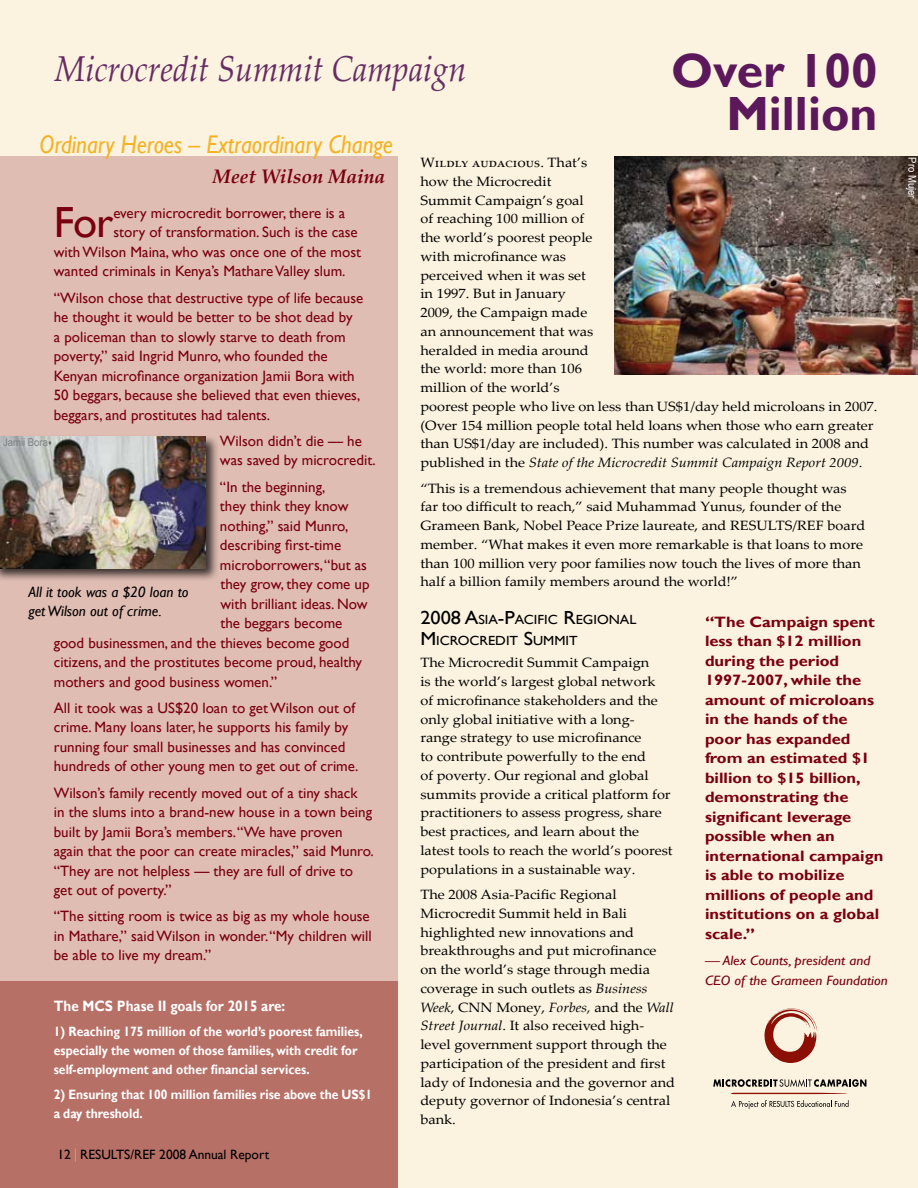
<style>
.page{position:relative;width:918px;height:1188px;background:#fbf2df}
.page>*{position:absolute;margin:0;border:0;box-sizing:border-box;transform-origin:0 0}
.t1{font:700 48px/42.8px "Gill Sans";color:#5b185a;text-align:right}
.t2{font:43.65px "Gill Sans";color:#79000e}
.t3{font:italic 36px "Palatino Linotype";color:#662d65;scale:.9 1}
.t4{font:italic 25.5px "Gill Sans";color:#f4b223;scale:.9 1}
.t5{font:italic 700 19.5px "Palatino Linotype";color:#79000e}
.t6{font:15px/19.5px "Gill Sans";color:#79000e}
.t7{font:700 15px/19.5px "Gill Sans";color:#79000e;scale:1.1 1}
.t8{font:italic 15px/19.5px "Gill Sans";color:#000}
.t9{font:700 15px "Gill Sans";color:#fff;scale:.9 1}
.t10{font:13.5px/18.8px "Palatino Linotype";color:#000;scale:1.08 1}
.t11{font:700 13.5px/18.8px "Gill Sans";color:#fff;scale:.9 1}
.t12{font:italic 13.5px/19.5px "Gill Sans";color:#79000e;scale:1.1 1}
.t13{font:13.5px "Gill Sans";color:#000}
.t14{font:13.2px/21px "Gill Sans";color:#000;scale:1.08 1}
.t15{font:10.8px "Arial Narrow";color:#7e8082;scale:1.08 1}
.t16{font:10.8px "Arial Narrow";color:#fff;scale:1.08 1}
.s1{font-size:19.5px;color:#f4b223}
.s2{font-style:italic}
.s3{font-size:18.9px}
</style>
<div class="page">
<div style="left:0;top:156px;width:397px;height:978px;background:#e0bdb3"></div>
<div style="left:0;top:982px;width:397px;height:206px;background:#b77066"></div>
<div style="left:0;top:434px;width:219px;height:148px;background:#000;opacity:.75"></div>
<img style="left:0;top:437px;width:206px;height:131px">
<img style="left:614px;top:156px;width:304px;height:219px">
<svg style="left:764px;top:1008px;width:54px;height:55px"></svg>
<svg style="left:730px;top:1093px;width:118px;height:1px"></svg>
<svg style="left:713px;top:1079px;width:153px;height:8px"></svg>
<svg style="left:731px;top:1100px;width:118px;height:9px"></svg>
<h3 class="t3" style="left:55px;top:43px;width:459px">Microcredit Summit Campaign</h3>
<h1 class="t1" style="left:671px;top:51px;width:208px">Over 100<br>Million</h1>
<h3 class="t4" style="left:39px;top:129px;width:394px">Ordinary Heroes – Extraordinary Change</h3>
<h3 class="t5" style="left:213px;top:163px;width:174px">Meet Wilson Maina</h3>
<h2 class="t2" style="left:54px;top:197px;width:61px">For</h2>
<p class="t6" style="left:113px;top:203px;width:233px">every microcredit borrower, there is a</p>
<p class="t6" style="left:113px;top:223px;width:246px">story of transformation. Such is the case</p>
<p class="t6" style="left:54px;top:242px;width:309px">with Wilson Maina, who was once one of the most</p>
<p class="t6" style="left:54px;top:262px;width:293px">wanted criminals in Kenya’s Mathare Valley slum.</p>
<p class="t6" style="left:54px;top:288px;width:311px">“Wilson chose that destructive type of life because he thought it would be better to be shot dead by<br>a policeman than to slowly starve to death from poverty,” said Ingrid Munro, who founded the Kenyan microfinance organization Jamii Bora with 50 beggars, because she believed that even thieves, beggars, and prostitutes had talents.</p>
<p class="t6" style="left:220px;top:431px;width:157px">Wilson didn’t die — he was saved by microcredit.</p>
<p class="t6" style="left:220px;top:477px;width:107px">“In the beginning,</p>
<p class="t6" style="left:220px;top:497px;width:130px">they think they know</p>
<p class="t6" style="left:220px;top:516px;width:130px">nothing,” said Munro,</p>
<p class="t6" style="left:220px;top:536px;width:123px">describing first-time</p>
<p class="t6" style="left:220px;top:555px;width:149px">microborrowers, “but as</p>
<p class="t6" style="left:220px;top:575px;width:151px">they grow, they come up</p>
<p class="t6" style="left:220px;top:594px;width:149px">with brilliant ideas. Now</p>
<p class="t6" style="left:220px;top:614px;width:123px">the beggars become</p>
<p class="t6" style="left:54px;top:633px;width:297px">good businessmen, and the thieves become good</p>
<p class="t6" style="left:54px;top:653px;width:310px">citizens, and the prostitutes become proud, healthy</p>
<p class="t6" style="left:54px;top:672px;width:225px">mothers and good business women.”</p>
<p class="t6" style="left:54px;top:698px;width:306px">All it took was a US$20 loan to get Wilson out of crime. Many loans later, he supports his family by running four small businesses and has convinced hundreds of other young men to get out of crime.</p>
<p class="t6" style="left:54px;top:783px;width:322px">Wilson’s family recently moved out of a tiny shack<br>in the slums into a brand-new house in a town being built by Jamii Bora’s members. “We have proven again that the poor can create miracles,” said Munro. “They are not helpless — they are full of drive to get out of poverty.”</p>
<p class="t6" style="left:54px;top:907px;width:319px">“The sitting room is twice as big as my whole house in Mathare,” said Wilson in wonder. “My children will be able to live my dream.”</p>
<p class="t9" style="left:54px;top:997px;width:259px">The MCS Phase II goals for 2015 are:</p>
<p class="t11" style="left:54px;top:1023px;width:345px">1) Reaching 175 million of the world’s poorest families, especially the women of those families, with credit for self-employment and other financial services.</p>
<p class="t11" style="left:54px;top:1086px;width:355px">2) Ensuring that 100 million families rise above the US$1 a day threshold.</p>
<p class="t15" style="left:3px;top:434px;width:43px">Jamii Bora</p>
<p class="t8" style="left:28px;top:582px;width:162px">All it took was a $20 loan to get Wilson out of crime.</p>
<p class="t13" style="left:58px;top:1146px;width:213px">12 <span class="s1">l</span> RESULTS/REF 2008 Annual Report</p>
<p class="t10" style="left:420px;top:153px;width:425px">Wildly audacious. That’s<br>how the Microcredit<br>Summit Campaign’s goal<br>of reaching 100 million of<br>the world’s poorest people<br>with microfinance was<br>perceived when it was set<br>in 1997. But in January<br>2009, the Campaign made<br>an announcement that was<br>heralded in media around<br>the world: more than 106<br>million of the world’s<br>poorest people who live on less than US$1/day held microloans in 2007. (Over 154 million people total held loans when those who earn greater than US$1/day are included). This number was calculated in 2008 and published in the <span class="s2">State of the Microcredit Summit Campaign Report 2009</span>.</p>
<p class="t10" style="left:420px;top:478px;width:413px">“This is a tremendous achievement that many people thought was far too difficult to reach,” said Muhammad Yunus, founder of the Grameen Bank, Nobel Peace Prize laureate, and RESULTS/REF board member. “What makes it even more remarkable is that loans to more than 100 million very poor families now touch the lives of more than half a billion family members around the world!”</p>
<p class="t14" style="left:420px;top:609px;width:202px"><span class="s3">2008 A</span>SIA<span class="s3">-P</span>ACIFIC <span class="s3">R</span>EGIONAL<br><span class="s3">M</span>ICROCREDIT <span class="s3">S</span>UMMIT</p>
<p class="t10" style="left:420px;top:653px;width:235px">The Microcredit Summit Campaign<br>is the world’s largest global network<br>of microfinance stakeholders and the only global initiative with a long&shy;range strategy to use microfinance<br>to contribute powerfully to the end<br>of poverty. Our regional and global summits provide a critical platform for practitioners to assess progress, share best practices, and learn about the latest tools to reach the world’s poorest populations in a sustainable way.</p>
<p class="t10" style="left:420px;top:885px;width:237px">The 2008 Asia-Pacific Regional Microcredit Summit held in Bali highlighted new innovations and breakthroughs and put microfinance on the world’s stage through media coverage in such outlets as <span class="s2">Business Week</span>, CNN Money, <span class="s2">Forbes,</span> and the <span class="s2">Wall Street Journal</span>. It also received high&shy;level government support through the participation of the president and first lady of Indonesia and the governor and deputy governor of Indonesia’s central bank.</p>
<p class="t7" style="left:705px;top:612px;width:164px">“The Campaign spent less than $12 million during the period<br>1997-2007, while the amount of microloans in the hands of the poor has expanded from an estimated $1 billion to $15 billion, demonstrating the significant leverage possible when an international campaign is able to mobilize millions of people and institutions on a global scale.”</p>
<p class="t12" style="left:705px;top:951px;width:168px">— Alex Counts, president and<br>CEO of the Grameen Foundation</p>
<p class="t16" style="left:920px;top:157px;width:40px;rotate:90deg">Pro Mujer</p>
</div>
